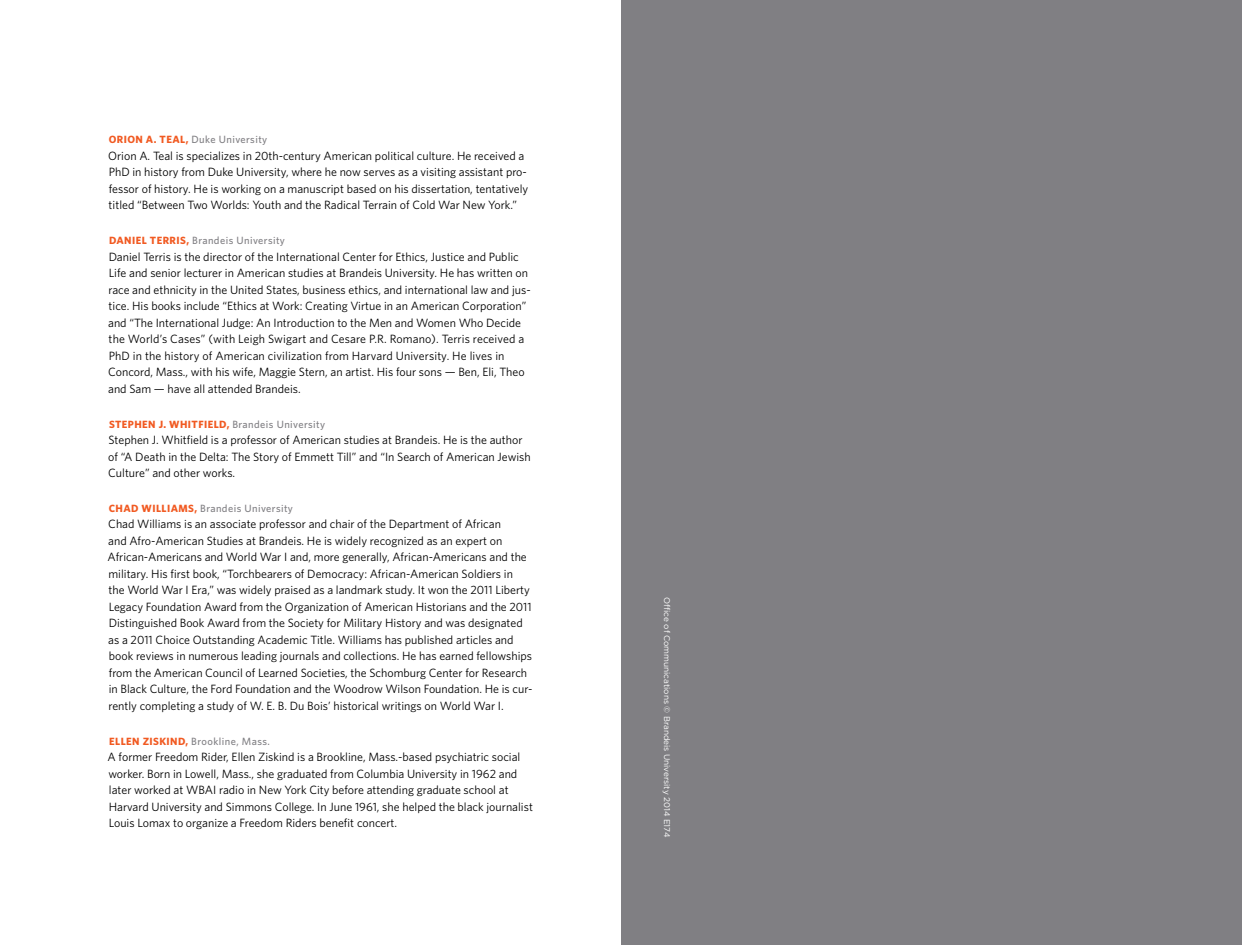
<style>
.page{position:relative;width:1242px;height:945px;background:#fff}
.page>*{position:absolute;margin:0;border:0;box-sizing:border-box;transform-origin:0 0}
.t1{font:12px/16.5px "Whitney";color:#000}
.t2{font:500 10.5px "Whitney";letter-spacing:.04em;color:#807f83}
.t3{font:700 10.5px "Whitney";letter-spacing:.04em;color:#f15a22}
.t4{font:8.25px "Gotham";color:#fff}
.s1{font-weight:700;color:#f15a22}
.s2{font-weight:500;color:#807f83}
</style>
<div class="page">
<div style="left:621px;top:0;width:621px;height:945px;background:#807f83"></div>
<p class="t2" style="left:109px;top:133px;width:160px"><span class="s1">ORION A. TEAL,</span> Duke University</p>
<p class="t1" style="left:108px;top:147px;width:422px">Orion A. Teal is specializes in 20th-century American political culture. He received a PhD in history from Duke University, where he now serves as a visiting assistant pro&shy;fessor of history. He is working on a manuscript based on his dissertation, tentatively titled “Between Two Worlds: Youth and the Radical Terrain of Cold War New York.”</p>
<p class="t2" style="left:109px;top:234px;width:177px"><span class="s1">DANIEL TERRIS,</span> Brandeis University</p>
<p class="t1" style="left:108px;top:248px;width:424px">Daniel Terris is the director of the International Center for Ethics, Justice and Public Life and senior lecturer in American studies at Brandeis University. He has written on race and ethnicity in the United States, business ethics, and international law and jus&shy;tice. His books include “Ethics at Work: Creating Virtue in an American Corporation” and “The International Judge: An Introduction to the Men and Women Who Decide the World’s Cases” (with Leigh Swigart and Cesare P.R. Romano). Terris received a PhD in the history of American civilization from Harvard University. He lives in Concord, Mass., with his wife, Maggie Stern, an artist. His four sons — Ben, Eli, Theo and Sam — have all attended Brandeis.</p>
<p class="t3" style="left:109px;top:418px;width:218px">STEPHEN J. WHITFIELD, <span class="s2">Brandeis University</span></p>
<p class="t1" style="left:108px;top:431px;width:424px">Stephen J. Whitfield is a professor of American studies at Brandeis. He is the author of “A Death in the Delta: The Story of Emmett Till” and “In Search of American Jewish<br>Culture” and other works.</p>
<p class="t2" style="left:109px;top:502px;width:186px"><span class="s1">CHAD WILLIAMS,</span> Brandeis University</p>
<p class="t1" style="left:108px;top:516px;width:427px">Chad Williams is an associate professor and chair of the Department of African<br>and Afro-American Studies at Brandeis. He is widely recognized as an expert on African-Americans and World War I and, more generally, African-Americans and the military. His first book, “Torchbearers of Democracy: African-American Soldiers in<br>the World War I Era,” was widely praised as a landmark study. It won the 2011 Liberty Legacy Foundation Award from the Organization of American Historians and the 2011<br>Distinguished Book Award from the Society for Military History and was designated as a 2011 Choice Outstanding Academic Title. Williams has published articles and book reviews in numerous leading journals and collections. He has earned fellowships from the American Council of Learned Societies, the Schomburg Center for Research in Black Culture, the Ford Foundation and the Woodrow Wilson Foundation. He is cur&shy;rently completing a study of W. E. B. Du Bois’ historical writings on World War I.</p>
<p class="t2" style="left:109px;top:735px;width:162px"><span class="s1">ELLEN ZISKIND,</span> Brookline, Mass.</p>
<p class="t1" style="left:108px;top:749px;width:427px">A former Freedom Rider, Ellen Ziskind is a Brookline, Mass.-based psychiatric social worker. Born in Lowell, Mass., she graduated from Columbia University in 1962 and later worked at WBAI radio in New York City before attending graduate school at Harvard University and Simmons College. In June 1961, she helped the black journalist Louis Lomax to organize a Freedom Riders benefit concert.</p>
<p class="t4" style="left:672px;top:597px;width:242px;rotate:90deg">Office of Communications © Brandeis University 2014 E174</p>
</div>
